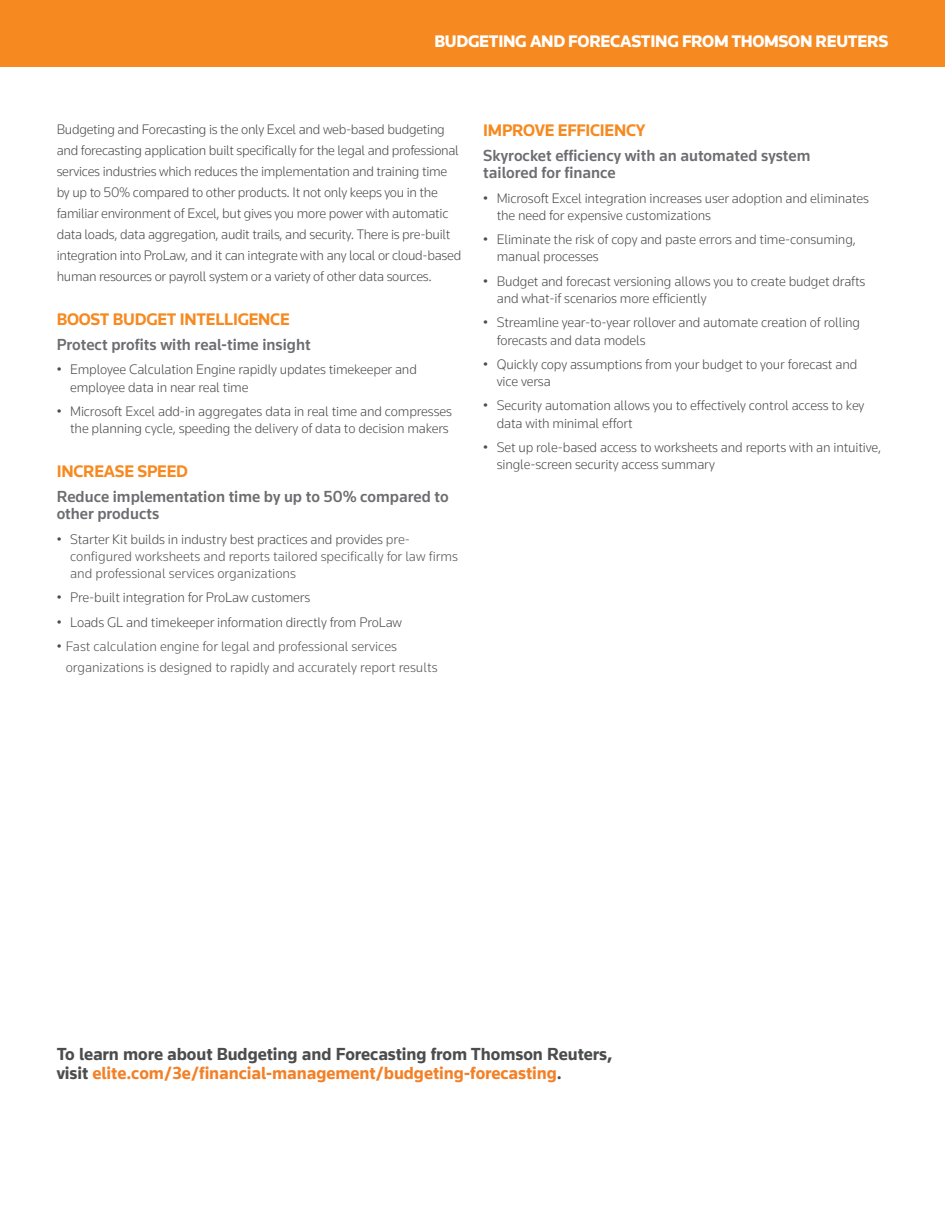
<style>
.page{position:relative;width:945px;height:1215px;background:#fff}
.page>*{position:absolute;margin:0;border:0;box-sizing:border-box;transform-origin:0 0}
.t1{font:700 18px/19.5px "Knowledge 2017";letter-spacing:-.005em;color:#4b4c4d}
.Body_headline{font:700 17.25px "Knowledge 2017";letter-spacing:-.015em;color:#f6891f}
.t2{font:900 17.25px "Knowledge 2017";letter-spacing:-.02em;color:#fff}
.Body_subhead{font:500 16.5px/17.2px "Knowledge 2017";color:#6c6d70}
.Body_bullets{font:300 14.25px/17.2px "Knowledge 2017";letter-spacing:-.01em;color:#4b4c4d}
.Body_text{font:300 14.25px/21px "Knowledge 2017";letter-spacing:-.02em;color:#4b4c4d}
.Body_bullets-2{font:300 14.25px/17.2px "Knowledge";color:#57585a}
.Body_Text{font:300 14.25px/21px "Knowledge";color:#57585a}
.s1{font-family:"Knowledge 2017";color:#4b4c4d}
.s2{color:#f48026}
</style>
<div class="page">
<div style="left:0;top:0;width:945px;height:66px;background:#f6891f"></div>
<p class="t2" style="left:434px;top:31px;width:455px">BUDGETING AND FORECASTING FROM THOMSON REUTERS</p>
<p class="Body_text" style="left:57px;top:119px;width:406px">Budgeting and Forecasting is the only Excel and web-based budgeting and forecasting application built specifically for the legal and professional services industries which reduces the implementation and training time by up to 50% compared to other products. It not only keeps you in the familiar environment of Excel, but gives you more power with automatic data loads, data aggregation, audit trails, and security. There is pre-built integration into ProLaw, and it can integrate with any local or cloud-based human resources or payroll system or a variety of other data sources.</p>
<p class="Body_headline" style="left:57px;top:309px;width:235px">BOOST BUDGET INTELLIGENCE</p>
<p class="Body_subhead" style="left:57px;top:336px;width:256px">Protect profits with real-time insight</p>
<p class="Body_bullets" style="left:70px;top:361px;width:348px;text-indent:-14px">• Employee Calculation Engine rapidly updates timekeeper and employee data in near real time</p>
<p class="Body_bullets" style="left:57px;top:402px;width:397px;text-align:right">• Microsoft Excel add-in aggregates data in real time and compresses the planning cycle, speeding the delivery of data to decision makers</p>
<p class="Body_headline" style="left:57px;top:461px;width:133px">INCREASE SPEED</p>
<p class="Body_subhead" style="left:57px;top:488px;width:394px">Reduce implementation time by up to 50% compared to other products</p>
<p class="Body_bullets-2" style="left:70px;top:530px;width:389px;text-indent:-14px"><span class="s1">• Starter Kit builds in industry best practices and provides</span> pre&shy;configured worksheets and reports tailored specifically for law firms and professional services organizations</p>
<p class="Body_bullets" style="left:57px;top:589px;width:255px">• Pre-built integration for ProLaw customers</p>
<p class="Body_bullets" style="left:57px;top:613px;width:347px">• Loads GL and timekeeper information directly from ProLaw</p>
<p class="Body_Text" style="left:66px;top:635px;width:373px;text-indent:-9px"><span class="s1">•</span> Fast calculation engine for legal and professional services organizations is designed to rapidly and accurately report results</p>
<p class="Body_headline" style="left:483px;top:120px;width:164px">IMPROVE EFFICIENCY</p>
<p class="Body_subhead" style="left:483px;top:147px;width:329px">Skyrocket efficiency with an automated system tailored for finance</p>
<p class="Body_bullets" style="left:497px;top:189px;width:374px;text-indent:-14px">• Microsoft Excel integration increases user adoption and eliminates the need for expensive customizations</p>
<p class="Body_bullets" style="left:497px;top:231px;width:361px;text-indent:-14px">• Eliminate the risk of copy and paste errors and time-consuming, manual processes</p>
<p class="Body_bullets" style="left:497px;top:272px;width:370px;text-indent:-14px">• Budget and forecast versioning allows you to create budget drafts and what-if scenarios more efficiently</p>
<p class="Body_bullets" style="left:497px;top:314px;width:365px;text-indent:-14px">• Streamline year-to-year rollover and automate creation of rolling forecasts and data models</p>
<p class="Body_bullets" style="left:497px;top:355px;width:362px;text-indent:-14px">• Quickly copy assumptions from your budget to your forecast and vice versa</p>
<p class="Body_bullets" style="left:497px;top:397px;width:369px;text-indent:-14px">• Security automation allows you to effectively control access to key data with minimal effort</p>
<p class="Body_bullets" style="left:497px;top:438px;width:386px;text-indent:-14px">• Set up role-based access to worksheets and reports with an intuitive, single-screen security access summary</p>
<p class="t1" style="left:57px;top:1044px;width:557px">To learn more about Budgeting and Forecasting from Thomson Reuters, visit <span class="s2">elite.com/3e/financial-management/budgeting-forecasting</span>.</p>
</div>
